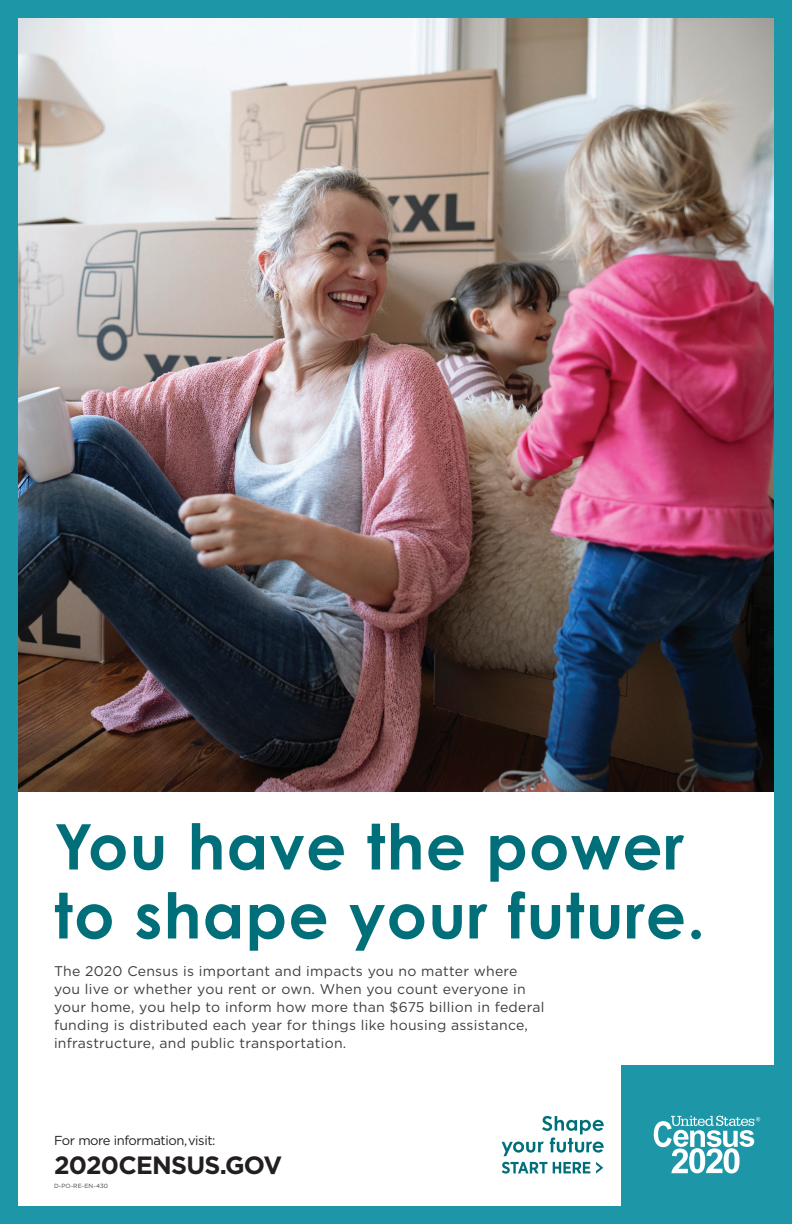
<style>
.page{position:relative;width:792px;height:1224px;background:#fff}
.page>*{position:absolute;margin:0;border:0;box-sizing:border-box;transform-origin:0 0}
.t1{font:700 63px/69px "Century Gothic Pro";letter-spacing:.02em;color:#006f7a}
.CTA_URL{font:700 25px "Gotham HTF";letter-spacing:-.03em;color:#231f20}
.t2{font:14px/18px "Gotham HTF";letter-spacing:.02em;color:#3c3e3c}
.CTA_Body_Text{font:13px "Gotham HTF";letter-spacing:-.03em;color:#231f20}
.t3{font:6px "Gotham HTF";letter-spacing:.02em;color:#3c3e3c}
</style>
<div class="page">
<img style="left:19px;top:19px;width:754px;height:773px">
<svg style="left:502px;top:1162px;width:45px;height:12px"></svg>
<svg style="left:553px;top:1162px;width:37px;height:11px"></svg>
<svg style="left:596px;top:1162px;width:7px;height:12px"></svg>
<svg style="left:502px;top:1116px;width:102px;height:40px"></svg>
<div style="left:621px;top:1065px;width:171px;height:159px;background:#1d97a8"></div>
<svg style="left:654px;top:1116px;width:106px;height:57px"></svg>
<div style="left:0;top:0;width:792px;height:1224px;border:18px solid #1d97a8"></div>
<h1 class="t1" style="left:54px;top:811px;width:652px">You have the power to shape your future.</h1>
<p class="t2" style="left:54px;top:962px;width:492px">The 2020 Census is important and impacts you no matter where you live or whether you rent or own. When you count everyone in your home, you help to inform how more than $675 billion in federal funding is distributed each year for things like housing assistance, infrastructure, and public transportation.</p>
<p class="CTA_Body_Text" style="left:54px;top:1133px;width:163px">For more information, visit:</p>
<p class="CTA_URL" style="left:54px;top:1150px;width:230px">2020CENSUS.GOV</p>
<p class="t3" style="left:54px;top:1183px;width:56px">D-PO-RE-EN-430</p>
</div>
